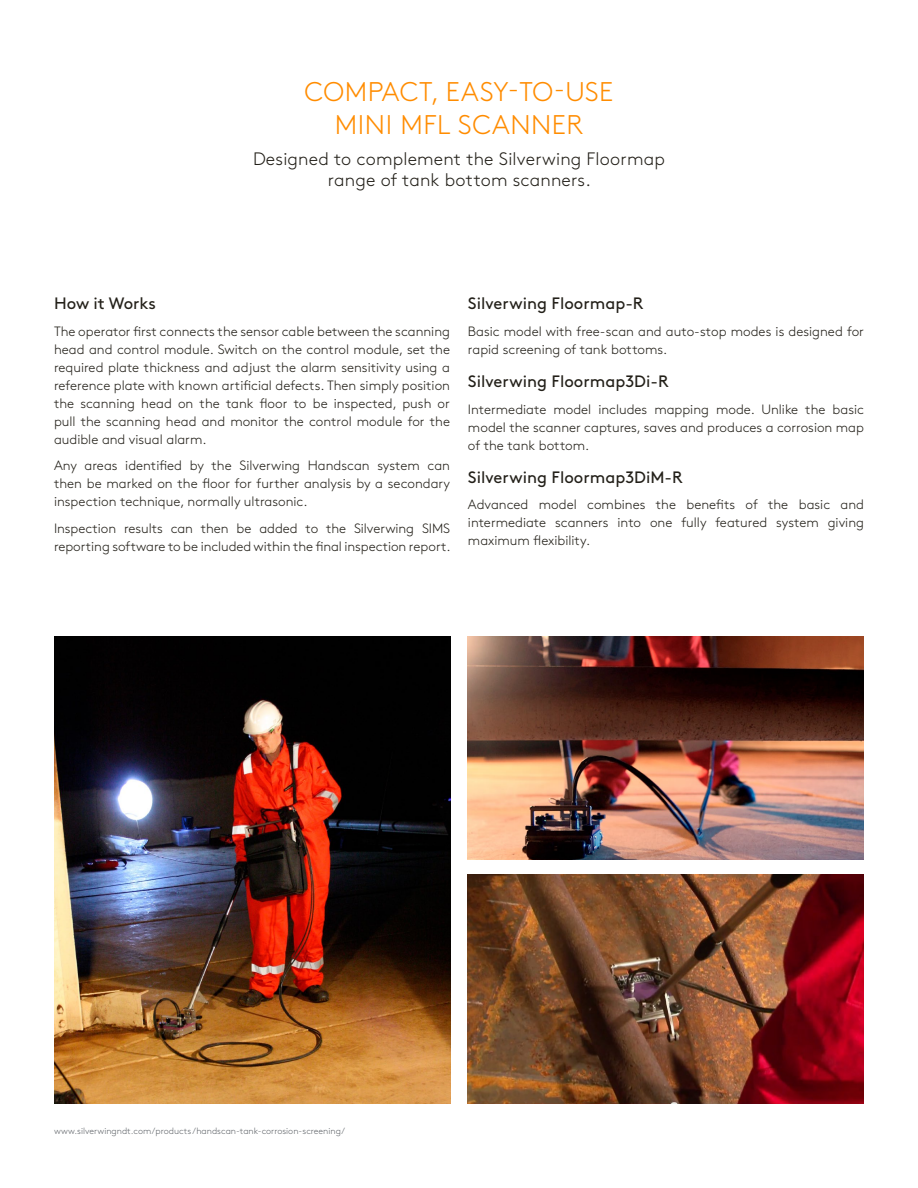
<style>
.page{position:relative;width:918px;height:1188px;background:#fff}
.page>*{position:absolute;margin:0;border:0;box-sizing:border-box;transform-origin:0 0}
.t1{font:300 27px/32.4px "Brown Std";letter-spacing:.02em;color:#ff8c00;text-align:center}
.t2{font:300 18px/21.6px "Brown Std";letter-spacing:.01em;color:#232019;text-align:center}
.t3{font:16.5px "Brown Std";color:#232019}
.t4{font:300 13.5px/18px "Brown Std";color:#232019;text-align:justify}
.t5{font:300 9px "Brown Std";color:#62666b}
</style>
<div class="page">
<img style="left:54px;top:636px;width:396px;height:467px">
<img style="left:468px;top:636px;width:396px;height:224px">
<img style="left:468px;top:875px;width:396px;height:228px">
<h1 class="t1" style="left:305px;top:76px;width:310px">COMPACT, EASY-TO-USE<br>MINI MFL SCANNER</h1>
<h2 class="t2" style="left:253px;top:148px;width:413px">Designed to complement the Silverwing Floormap range of tank bottom scanners.</h2>
<p class="t3" style="left:54px;top:294px;width:103px">How it Works</p>
<p class="t4" style="left:54px;top:322px;width:398px">The operator first connects the sensor cable between the scanning head and control module. Switch on the control module, set the required plate thickness and adjust the alarm sensitivity using a reference plate with known artificial defects. Then simply position the scanning head on the tank floor to be inspected, push or pull the scanning head and monitor the control module for the audible and visual alarm.</p>
<p class="t4" style="left:54px;top:457px;width:398px">Any areas identified by the Silverwing Handscan system can then be marked on the floor for further analysis by a secondary inspection technique, normally ultrasonic.</p>
<p class="t4" style="left:54px;top:519px;width:398px">Inspection results can then be added to the Silverwing SIMS reporting software to be included within the final inspection report.</p>
<p class="t3" style="left:468px;top:294px;width:177px">Silverwing Floormap-R</p>
<p class="t4" style="left:468px;top:322px;width:397px">Basic model with free-scan and auto-stop modes is designed for rapid screening of tank bottoms.</p>
<p class="t3" style="left:468px;top:372px;width:202px">Silverwing Floormap3Di-R</p>
<p class="t4" style="left:468px;top:400px;width:398px">Intermediate model includes mapping mode. Unlike the basic model the scanner captures, saves and produces a corrosion map of the tank bottom.</p>
<p class="t3" style="left:468px;top:468px;width:216px">Silverwing Floormap3DiM-R</p>
<p class="t4" style="left:468px;top:496px;width:398px">Advanced model combines the benefits of the basic and intermediate scanners into one fully featured system giving maximum flexibility.</p>
<p class="t5" style="left:54px;top:1126px;width:293px">www.silverwingndt.com/products/handscan-tank-corrosion-screening/</p>
</div>
